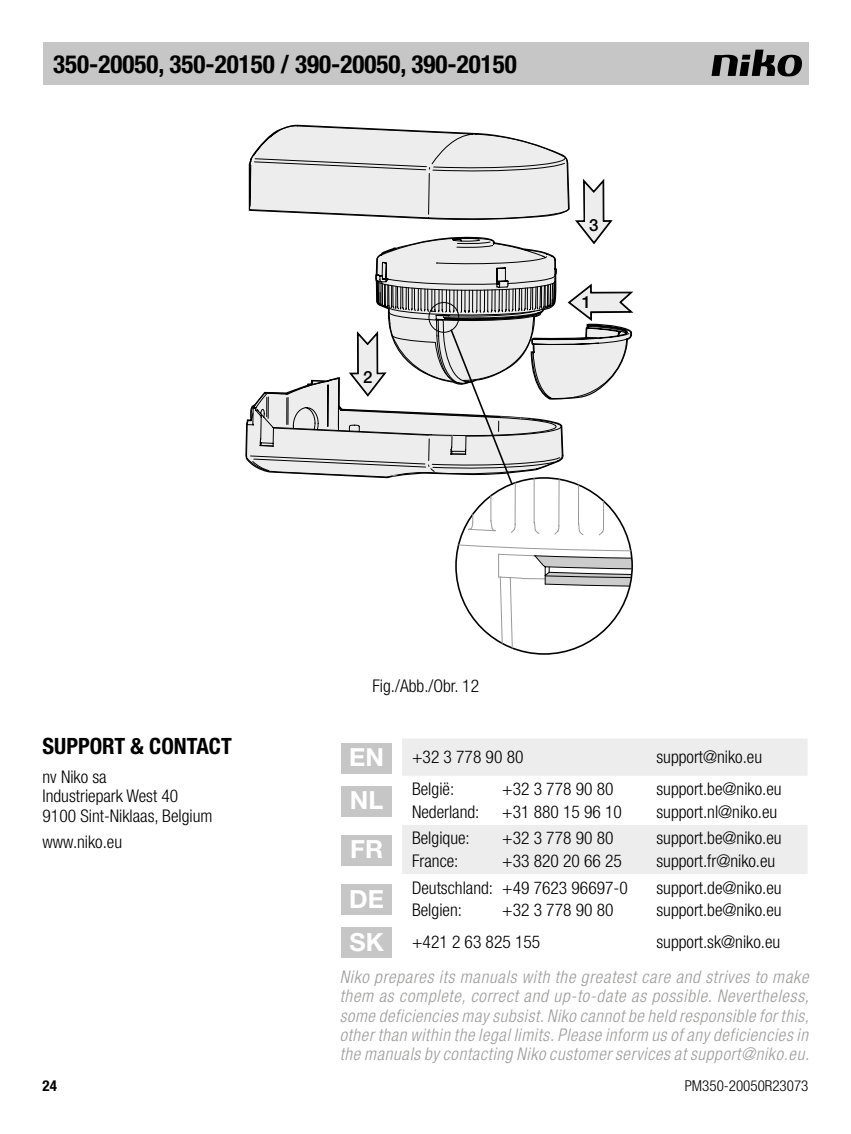
<style>
.page{position:relative;width:851px;height:1134px;background:#fff}
.page>*{position:absolute;margin:0;border:0;box-sizing:border-box;transform-origin:0 0}
.t1{font:700 condensed 25px "Helvetica Neue LT Pro";color:#000}
.t2{font:700 25px "Helvetica Neue LT Pro";color:#fff}
.t3{font:700 condensed 22.5px "Helvetica Neue LT Pro";color:#000}
.t4{font:300 condensed 17.5px/22.5px "Helvetica Neue LT Pro";color:#000}
.t5{font:italic 300 condensed 17.5px/19.2px "Helvetica Neue LT Pro";letter-spacing:.04em;color:#9d9d9c;text-align:justify}
.t6{font:500 16.75px "Helvetica Neue LT Pro";color:#000}
.t7{font:300 condensed 15px "Helvetica Neue LT Pro";color:#000}
.t8{font:700 condensed 15px "Helvetica Neue LT Pro";color:#000}
.s1{font-weight:700;font-stretch:normal;font-size:25px;color:#fff}
</style>
<div class="page">
<div style="left:43px;top:43px;width:765px;height:42px;background:#c6c6c6"></div>
<svg style="left:711px;top:50px;width:90px;height:26px"></svg>
<svg style="left:245px;top:125px;width:388px;height:524px"></svg>
<svg style="left:402px;top:739px;width:405px;height:135px;fill:#ededed"></svg>
<div style="left:341px;top:743px;width:51px;height:30px;background:#c6c6c6"></div>
<div style="left:341px;top:786px;width:51px;height:30px;background:#c6c6c6"></div>
<div style="left:341px;top:835px;width:51px;height:30px;background:#c6c6c6"></div>
<div style="left:341px;top:884px;width:51px;height:31px;background:#c6c6c6"></div>
<div style="left:341px;top:927px;width:51px;height:31px;background:#c6c6c6"></div>
<h1 class="t1" style="left:53px;top:49px;width:465px">350-20050, 350-20150 / 390-20050, 390-20150</h1>
<p class="t6" style="left:363px;top:367px;width:11px">2</p>
<p class="t6" style="left:589px;top:215px;width:11px">3</p>
<p class="t6" style="left:581px;top:292px;width:11px">1</p>
<p class="t4" style="left:372px;top:675px;width:108px">Fig./Abb./Obr. 12</p>
<p class="t3" style="left:43px;top:732px;width:191px">SUPPORT &amp; CONTACT</p>
<p class="t4" style="left:43px;top:767px;width:171px;line-height:19.2px">nv Niko sa<br>Industriepark West 40<br>9100 Sint-Niklaas, Belgium</p>
<p class="t4" style="left:43px;top:831px;width:81px">www.niko.eu</p>
<p class="t8" style="left:43px;top:1077px;width:16px">24</p>
<p class="t4" style="left:349px;top:746px;width:176px"><span class="s1">EN</span> +32 3 778 90 80</p>
<p class="t4" style="left:656px;top:746px;width:107px">support@niko.eu</p>
<h1 class="t2" style="left:350px;top:785px;width:35px">NL</h1>
<p class="t4" style="left:656px;top:778px;width:127px">support.be@niko.eu support.nl@niko.eu</p>
<p class="t4" style="left:412px;top:778px;width:44px">België:</p>
<p class="t4" style="left:502px;top:778px;width:113px">+32 3 778 90 80</p>
<p class="t4" style="left:412px;top:800px;width:69px">Nederland:</p>
<p class="t4" style="left:502px;top:800px;width:121px">+31 880 15 96 10</p>
<h1 class="t2" style="left:350px;top:834px;width:34px">FR</h1>
<p class="t4" style="left:412px;top:827px;width:59px">Belgique:</p>
<p class="t4" style="left:502px;top:827px;width:113px">+32 3 778 90 80</p>
<p class="t4" style="left:412px;top:849px;width:48px">France:</p>
<p class="t4" style="left:502px;top:849px;width:121px">+33 820 20 66 25</p>
<h1 class="t2" style="left:349px;top:883px;width:36px">DE</h1>
<p class="t4" style="left:412px;top:876px;width:217px">Deutschland: +49 7623 96697-0<br>Belgien:</p>
<p class="t4" style="left:502px;top:898px;width:113px">+32 3 778 90 80</p>
<p class="t4" style="left:656px;top:827px;width:127px">support.be@niko.eu support.fr@niko.eu</p>
<p class="t4" style="left:656px;top:876px;width:127px">support.de@niko.eu support.be@niko.eu</p>
<p class="t4" style="left:349px;top:930px;width:192px"><span class="s1">SK</span> +421 2 63 825 155</p>
<p class="t4" style="left:656px;top:930px;width:125px">support.sk@niko.eu</p>
<p class="t5" style="left:339px;top:968px;width:471px">Niko prepares its manuals with the greatest care and strives to make them as complete, correct and up-to-date as possible. Nevertheless, some deficiencies may subsist. Niko cannot be held responsible for this, other than within the legal limits. Please inform us of any deficiencies in the manuals by contacting Niko customer services at support@niko.eu.</p>
<p class="t7" style="left:684px;top:1077px;width:125px">PM350-20050R23073</p>
</div>
